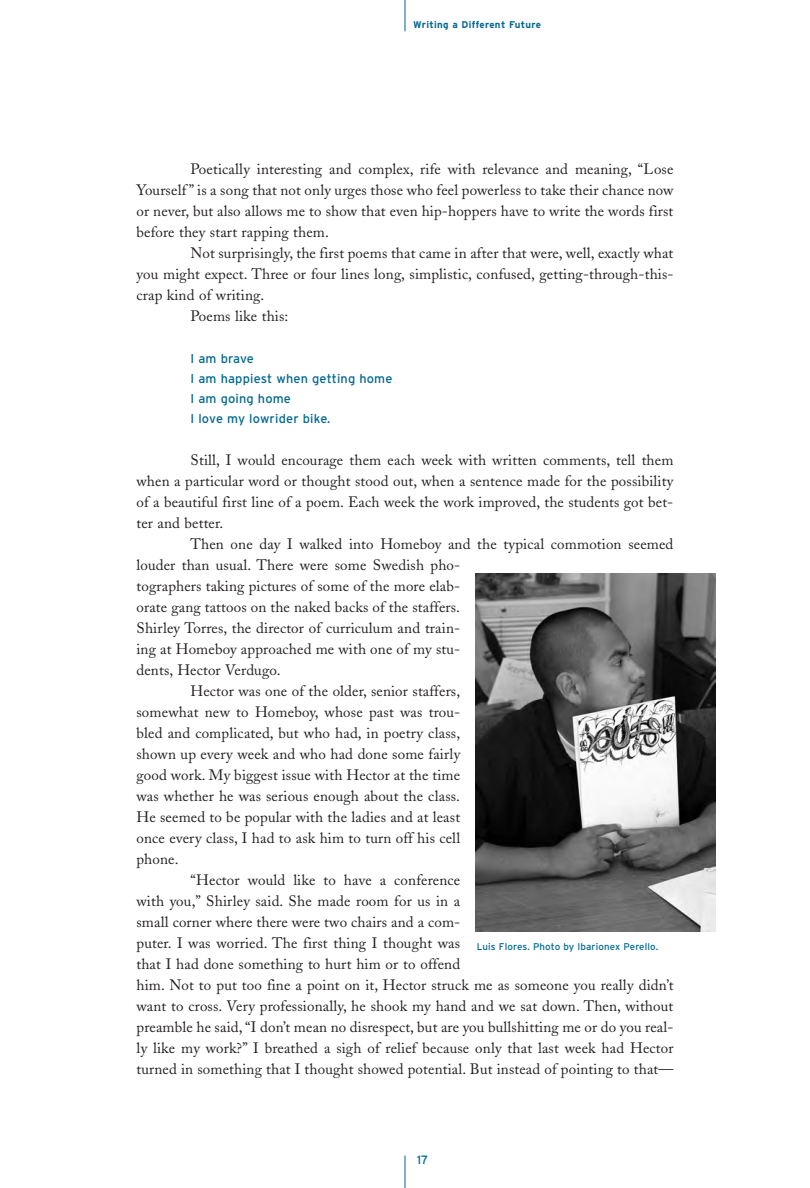
<style>
.page{position:relative;width:810px;height:1188px;background:#fff}
.page>*{position:absolute;margin:0;border:0;box-sizing:border-box;transform-origin:0 0}
.t1{font:15px/21px "Adobe Caslon";letter-spacing:.01em;color:#231f20;text-align:justify}
.t2{font:12.75px/20.2px "Interstate";letter-spacing:.015em;color:#006890}
.t3{font:12px "Interstate";color:#006890}
.t4{font:9.75px "Interstate";letter-spacing:.015em;color:#006890}
.t5{font:700 9.75px "Interstate";letter-spacing:.035em;color:#006890}
</style>
<div class="page">
<svg style="left:404px;top:0;width:312px;height:1188px"></svg>
<p class="t5" style="left:413px;top:21px;width:129px">Writing a Different Future</p>
<p class="t1" style="left:136px;top:161px;width:539px;text-indent:54px">Poetically interesting and complex, rife with relevance and meaning, “Lose Yourself ” is a song that not only urges those who feel powerless to take their chance now or never, but also allows me to show that even hip-hoppers have to write the words first before they start rapping them.</p>
<p class="t1" style="left:190px;top:245px;width:484px">Not surprisingly, the first poems that came in after that were, well, exactly what</p>
<p class="t1" style="left:136px;top:266px;width:539px">you might expect. Three or four lines long, simplistic, confused, getting-through-this-</p>
<p class="t1" style="left:136px;top:287px;width:129px">crap kind of writing.</p>
<p class="t1" style="left:190px;top:308px;width:99px">Poems like this:</p>
<p class="t2" style="left:190px;top:349px;width:204px">I am brave<br>I am happiest when getting home<br>I am going home<br>I love my lowrider bike.</p>
<p class="t1" style="left:136px;top:452px;width:538px;text-indent:54px">Still, I would encourage them each week with written comments, tell them when a particular word or thought stood out, when a sentence made for the possibility of a beautiful first line of a poem. Each week the work improved, the students got bet&shy;ter and better.</p>
<p class="t1" style="left:190px;top:536px;width:484px">Then one day I walked into Homeboy and the typical commotion seemed</p>
<p class="t1" style="left:136px;top:557px;width:325px">louder than usual. There were some Swedish pho-</p>
<p class="t1" style="left:136px;top:578px;width:325px">tographers taking pictures of some of the more elab-</p>
<p class="t1" style="left:136px;top:599px;width:325px">orate gang tattoos on the naked backs of the staffers.</p>
<p class="t1" style="left:136px;top:620px;width:325px">Shirley Torres, the director of curriculum and train-</p>
<p class="t1" style="left:136px;top:641px;width:325px">ing at Homeboy approached me with one of my stu-</p>
<p class="t1" style="left:136px;top:662px;width:146px">dents, Hector Verdugo.</p>
<p class="t1" style="left:190px;top:683px;width:271px">Hector was one of the older, senior staffers,</p>
<p class="t1" style="left:136px;top:704px;width:325px">somewhat new to Homeboy, whose past was trou-</p>
<p class="t1" style="left:136px;top:725px;width:325px">bled and complicated, but who had, in poetry class,</p>
<p class="t1" style="left:136px;top:746px;width:325px">shown up every week and who had done some fairly</p>
<p class="t1" style="left:136px;top:767px;width:325px">good work. My biggest issue with Hector at the time</p>
<p class="t1" style="left:136px;top:788px;width:325px">was whether he was serious enough about the class.</p>
<p class="t1" style="left:136px;top:809px;width:325px">He seemed to be popular with the ladies and at least</p>
<p class="t1" style="left:136px;top:830px;width:325px">once every class, I had to ask him to turn off his cell</p>
<p class="t1" style="left:136px;top:851px;width:44px">phone.</p>
<p class="t1" style="left:190px;top:872px;width:271px">“Hector would like to have a conference</p>
<p class="t1" style="left:136px;top:893px;width:325px">with you,” Shirley said. She made room for us in a</p>
<p class="t1" style="left:136px;top:914px;width:325px">small corner where there were two chairs and a com-</p>
<p class="t1" style="left:136px;top:935px;width:325px">puter. I was worried. The first thing I thought was</p>
<p class="t1" style="left:136px;top:956px;width:325px">that I had done something to hurt him or to offend</p>
<p class="t1" style="left:136px;top:977px;width:539px">him. Not to put too fine a point on it, Hector struck me as someone you really didn’t</p>
<p class="t1" style="left:136px;top:998px;width:538px">want to cross. Very professionally, he shook my hand and we sat down. Then, without</p>
<p class="t1" style="left:136px;top:1019px;width:539px">preamble he said, “I don’t mean no disrespect, but are you bullshitting me or do you real-</p>
<p class="t1" style="left:136px;top:1040px;width:539px">ly like my work?” I breathed a sigh of relief because only that last week had Hector</p>
<p class="t1" style="left:136px;top:1061px;width:539px">turned in something that I thought showed potential. But instead of pointing to that—</p>
<p class="t4" style="left:477px;top:943px;width:183px">Luis Flores. Photo by Ibarionex Perello.</p>
<p class="t3" style="left:417px;top:1155px;width:13px">17</p>
</div>
